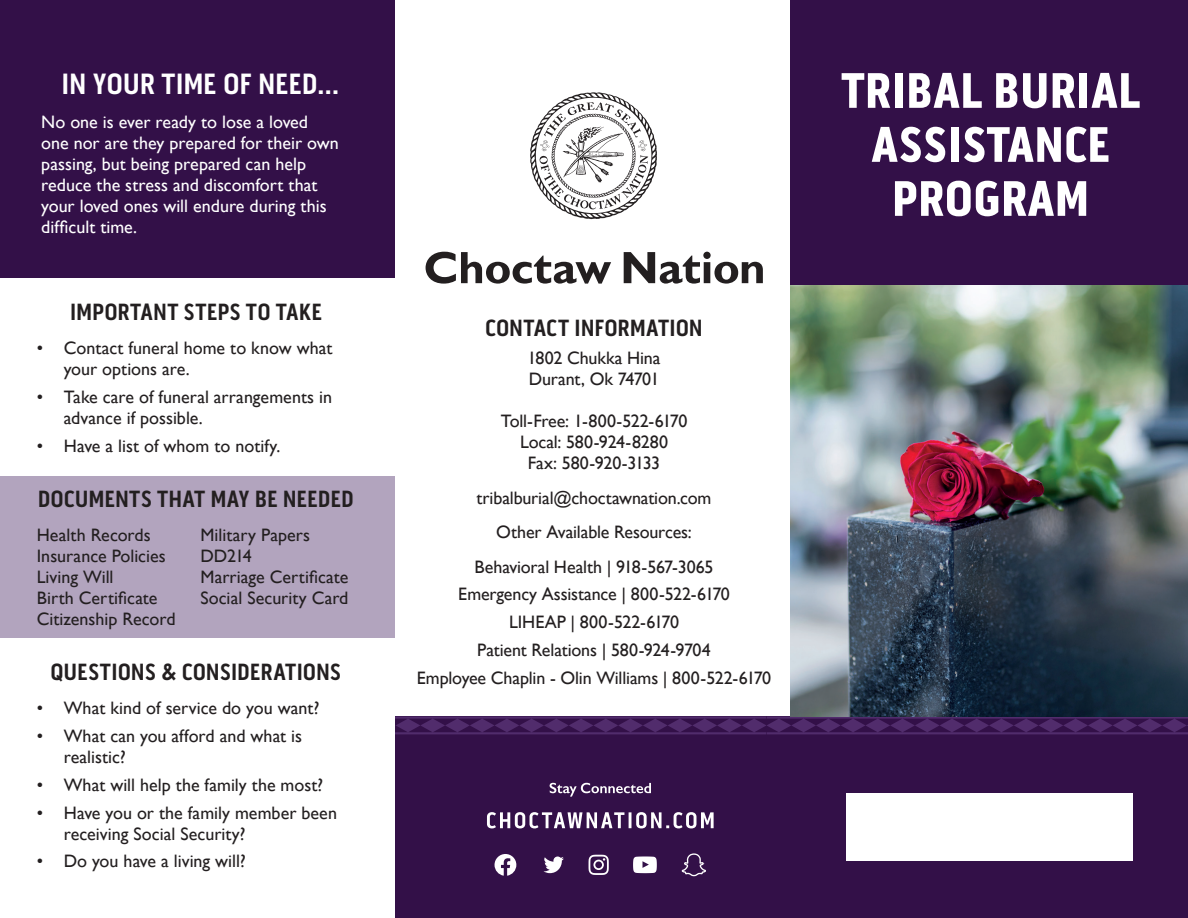
<style>
.page{position:relative;width:1188px;height:918px;background:#fff}
.page>*{position:absolute;margin:0;border:0;box-sizing:border-box;transform-origin:0 0}
.t1{font:900 51px/54px "Pill Gothic 300 mg";color:#fff;text-align:center}
.t2{font:700 30px "Pill Gothic 300 mg";letter-spacing:-.01em;color:#fff}
.t3{font:700 24px "Pill Gothic 300 mg";color:#231f20}
.t4{font:18px/21px "Gill Sans";color:#231f20}
.t5{font:18px/21px "Gill Sans";color:#fff}
</style>
<div class="page">
<div style="left:0;top:716px;width:1188px;height:202px;background:#331048"></div>
<svg style="left:394px;top:716px;width:794px;height:18px"></svg>
<div style="left:0;top:0;width:394px;height:918px;background:#fff"></div>
<div style="left:790px;top:0;width:398px;height:286px;background:#331048"></div>
<img style="left:790px;top:286px;width:398px;height:430px">
<svg style="left:426px;top:252px;width:185px;height:32px"></svg>
<svg style="left:624px;top:252px;width:139px;height:32px"></svg>
<svg style="left:530px;top:92px;width:127px;height:127px"></svg>
<svg style="left:487px;top:812px;width:227px;height:16px"></svg>
<svg style="left:550px;top:783px;width:101px;height:14px"></svg>
<svg style="left:543px;top:857px;width:21px;height:16px"></svg>
<svg style="left:589px;top:855px;width:20px;height:20px"></svg>
<svg style="left:633px;top:856px;width:24px;height:17px"></svg>
<svg style="left:682px;top:853px;width:24px;height:23px"></svg>
<svg style="left:495px;top:854px;width:21px;height:22px"></svg>
<div style="left:846px;top:794px;width:286px;height:67px;background:#fff"></div>
<div style="left:0;top:0;width:394px;height:278px;background:#331048"></div>
<div style="left:0;top:476px;width:394px;height:162px;background:#b2a4be"></div>
<h2 class="t2" style="left:61px;top:66px;width:280px">IN YOUR TIME OF NEED...</h2>
<p class="t5" style="left:41px;top:111px;width:299px">No one is ever ready to lose a loved one nor are they prepared for their own passing, but being prepared can help reduce the stress and discomfort that your loved ones will endure during this difficult time.</p>
<h3 class="t3" style="left:70px;top:298px;width:254px">IMPORTANT STEPS TO TAKE</h3>
<p class="t4" style="left:64px;top:338px;width:270px;text-indent:-27px">• Contact funeral home to know what your options are.</p>
<p class="t4" style="left:64px;top:386px;width:270px;text-indent:-27px">• Take care of funeral arrangements in advance if possible.</p>
<p class="t4" style="left:37px;top:435px;width:245px">• Have a list of whom to notify.</p>
<h3 class="t3" style="left:38px;top:484px;width:318px">DOCUMENTS THAT MAY BE NEEDED</h3>
<p class="t4" style="left:37px;top:524px;width:140px">Health Records<br>Insurance Policies<br>Living Will<br>Birth Certificate<br>Citizenship Record</p>
<p class="t4" style="left:200px;top:524px;width:150px">Military Papers<br>DD214<br>Marriage Certificate<br>Social Security Card</p>
<h3 class="t3" style="left:51px;top:658px;width:292px">QUESTIONS &amp; CONSIDERATIONS</h3>
<p class="t4" style="left:37px;top:698px;width:284px">• What kind of service do you want?</p>
<p class="t4" style="left:64px;top:725px;width:240px;text-indent:-27px">• What can you afford and what is realistic?</p>
<p class="t4" style="left:37px;top:774px;width:288px">• What will help the family the most?</p>
<p class="t4" style="left:64px;top:802px;width:275px;text-indent:-27px">• Have you or the family member been receiving Social Security?</p>
<p class="t4" style="left:37px;top:851px;width:211px">• Do you have a living will?</p>
<h3 class="t3" style="left:485px;top:314px;width:219px">CONTACT INFORMATION</h3>
<p class="t4" style="left:528px;top:347px;width:135px">1802 Chukka Hina<br>Durant, Ok 74701</p>
<p class="t4" style="left:501px;top:410px;width:188px;text-align:center">Toll-Free: 1-800-522-6170<br>Local: 580-924-8280<br>Fax: 580-920-3133</p>
<p class="t4" style="left:475px;top:480px;width:240px;line-height:34.5px;text-align:center">tribalburial@choctawnation.com<br>Other Available Resources:<br>Behavioral Health | 918-567-3065</p>
<p class="t4" style="left:417px;top:580px;width:356px;line-height:27.8px;text-align:center">Emergency Assistance | 800-522-6170<br>LIHEAP | 800-522-6170<br>Patient Relations | 580-924-9704<br>Employee Chaplin - Olin Williams | 800-522-6170</p>
<h1 class="t1" style="left:841px;top:64px;width:301px">TRIBAL BURIAL<br>ASSISTANCE<br>PROGRAM</h1>
</div>
